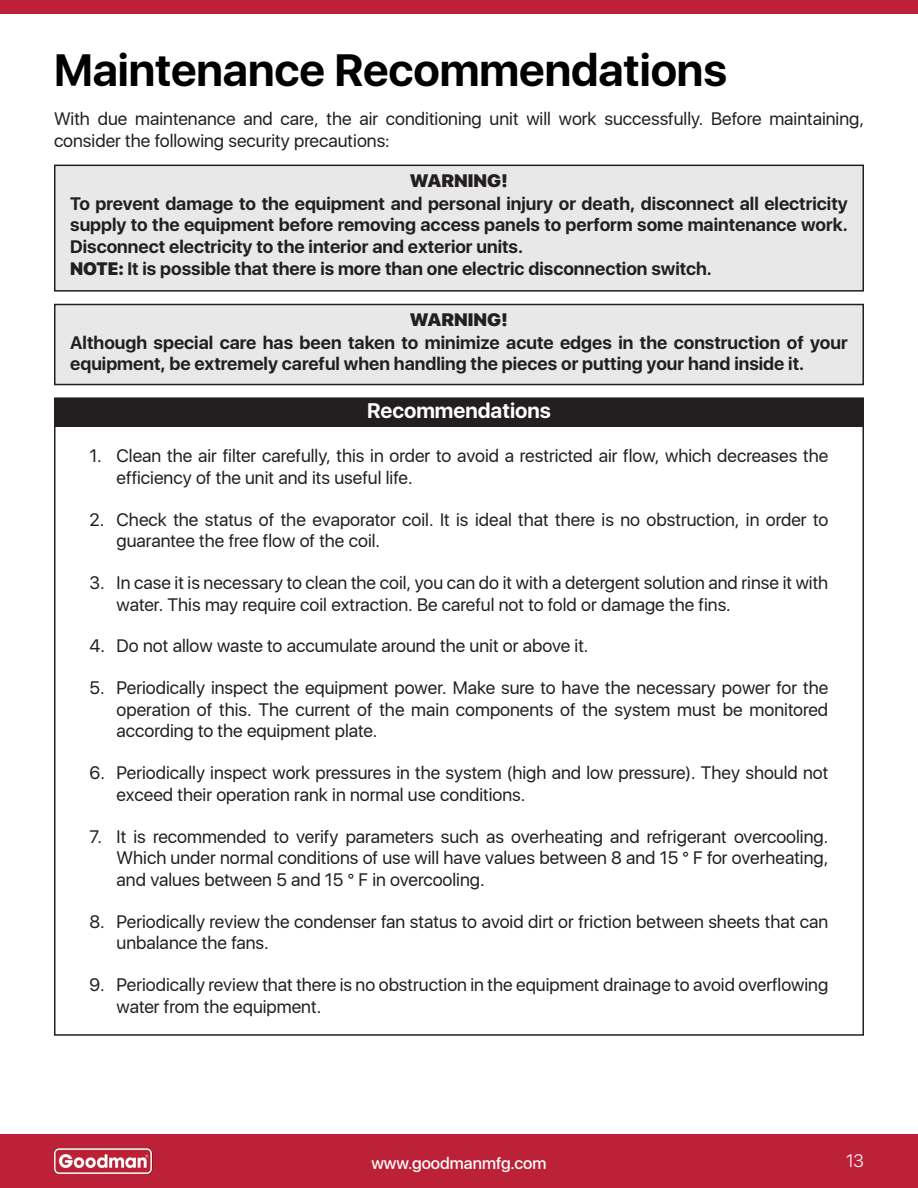
<style>
.page{position:relative;width:918px;height:1188px;background:#fff}
.page>*{position:absolute;margin:0;border:0;box-sizing:border-box;transform-origin:0 0}
.t1{font:700 45px "SFUI Display";color:#000}
.t2{font:700 21px "SFUI Display";color:#fff}
.t3{font:18px/21.6px "SFUI Display";color:#231f20}
.t4{font:700 18px/21.6px "SFUI Display";color:#231f20}
.t5{font:900 18px "SFUI Display";color:#231f20;scale:1.04 1}
.t6{font:300 18px "SFUI Display";color:#fff}
.t7{font:500 16.5px "SFUI Display";color:#fff}
.s1{font-weight:900}
</style>
<div class="page">
<div style="left:0;top:1134px;width:918px;height:54px;background:#bc2137"></div>
<img style="left:54px;top:1148px;width:98px;height:26px">
<div style="left:0;top:0;width:918px;height:14px;background:#bc2137"></div>
<div style="left:55px;top:398px;width:808px;height:29px;background:#231f20"></div>
<div style="left:55px;top:165px;width:808px;height:126px;background:#e8e8e8"></div>
<div style="left:54px;top:165px;width:810px;height:127px;border:2px solid #231f20"></div>
<div style="left:55px;top:304px;width:808px;height:81px;background:#e8e8e8"></div>
<div style="left:54px;top:304px;width:810px;height:81px;border:2px solid #231f20"></div>
<h1 class="t1" style="left:54px;top:44px;width:675px">Maintenance Recommendations</h1>
<p class="t3" style="left:54px;top:108px;width:811px">With due maintenance and care, the air conditioning unit will work successfully. Before maintaining, consider the following security precautions:</p>
<p class="t5" style="left:410px;top:171px;width:96px">WARNING!</p>
<p class="t4" style="left:70px;top:193px;width:779px">To prevent damage to the equipment and personal injury or death, disconnect all electricity supply to the equipment before removing access panels to perform some maintenance work.<br>Disconnect electricity to the interior and exterior units.<br><span class="s1">NOTE:</span> It is possible that there is more than one electric disconnection switch.</p>
<p class="t5" style="left:410px;top:310px;width:96px">WARNING!</p>
<p class="t4" style="left:70px;top:332px;width:779px">Although special care has been taken to minimize acute edges in the construction of your equipment, be extremely careful when handling the pieces or putting your hand inside it.</p>
<p class="t2" style="left:367px;top:399px;width:185px">Recommendations</p>
<p class="t3" style="left:117px;top:445px;width:713px;text-indent:-27px">1. Clean the air filter carefully, this in order to avoid a restricted air flow, which decreases the efficiency of the unit and its useful life.</p>
<p class="t3" style="left:117px;top:509px;width:713px;text-indent:-27px">2. Check the status of the evaporator coil. It is ideal that there is no obstruction, in order to guarantee the free flow of the coil.</p>
<p class="t3" style="left:117px;top:572px;width:713px;text-indent:-27px">3. In case it is necessary to clean the coil, you can do it with a detergent solution and rinse it with water. This may require coil extraction. Be careful not to fold or damage the fins.</p>
<p class="t3" style="left:90px;top:636px;width:500px">4. Do not allow waste to accumulate around the unit or above it.</p>
<p class="t3" style="left:117px;top:677px;width:713px;text-align:justify;text-indent:-27px">5. Periodically inspect the equipment power. Make sure to have the necessary power for the operation of this. The current of the main components of the system must be monitored according to the equipment plate.</p>
<p class="t3" style="left:117px;top:762px;width:713px;text-indent:-27px">6. Periodically inspect work pressures in the system (high and low pressure). They should not exceed their operation rank in normal use conditions.</p>
<p class="t3" style="left:117px;top:826px;width:713px;text-align:justify;text-indent:-27px">7. It is recommended to verify parameters such as overheating and refrigerant overcooling.<br>Which under normal conditions of use will have values between 8 and 15 ° F for overheating, and values between 5 and 15 ° F in overcooling.</p>
<p class="t3" style="left:117px;top:911px;width:713px;text-indent:-27px">8. Periodically review the condenser fan status to avoid dirt or friction between sheets that can unbalance the fans.</p>
<p class="t3" style="left:117px;top:974px;width:713px;text-indent:-27px">9. Periodically review that there is no obstruction in the equipment drainage to avoid overflowing water from the equipment.</p>
<p class="t7" style="left:371px;top:1151px;width:177px">www.goodmanmfg.com</p>
<p class="t6" style="left:846px;top:1149px;width:19px">13</p>
</div>
